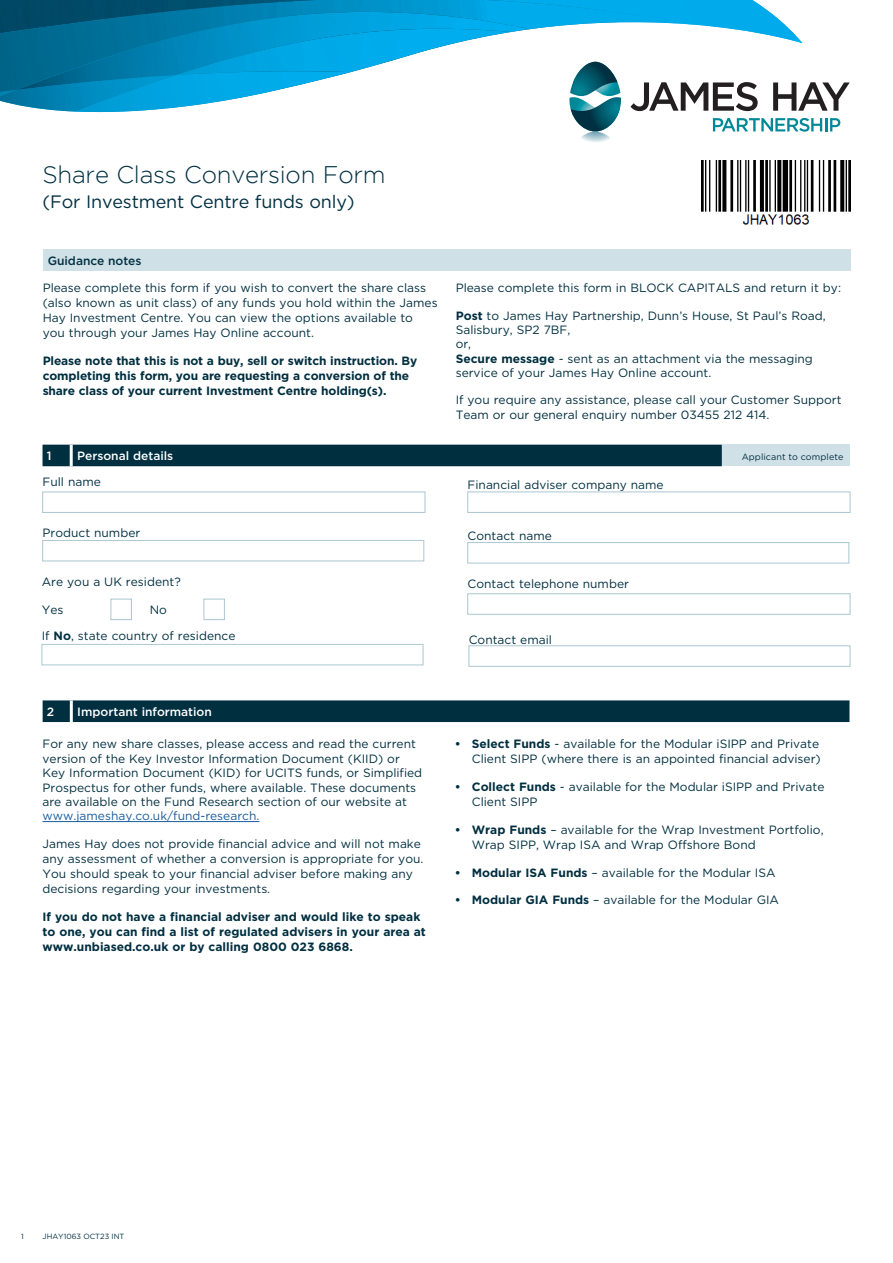
<style>
.page{position:relative;width:893px;height:1263px;background:#fff}
.page>*{position:absolute;margin:0;border:0;box-sizing:border-box;transform-origin:0 0}
.t1{font:300 24px "Gotham";letter-spacing:-.01em;color:#002f40}
.t2{font:18px "Gotham";letter-spacing:-.01em;color:#002f40}
.t3{font:12px/15px "Gotham";color:#002f40}
.t4{font:700 12px/15px "Gotham";letter-spacing:-.01em;color:#002f40}
.t5{font:500 12px "Gotham";color:#fff}
.t6{font:12px "Gotham";color:#175d9e}
.t7{font:500 12px "Gotham";color:#002f40}
.t8{font:9px "Gotham";letter-spacing:.01em;color:#002f40}
.t9{font:7.5px "Gotham";color:#002f40}
.s1{font-weight:700}
</style>
<div class="page">
<img style="left:0;top:92px;width:76px;height:20px">
<img style="left:76px;top:92px;width:192px;height:20px">
<img style="left:0;top:33px;width:277px;height:59px">
<img style="left:16px;top:33px;width:278px;height:57px">
<img style="left:177px;top:33px;width:117px;height:42px">
<img style="left:693px;top:0;width:89px;height:22px">
<img style="left:680px;top:0;width:13px;height:22px">
<img style="left:0;top:0;width:680px;height:33px">
<div style="left:43px;top:250px;width:808px;height:21px;background:#d0e0e7"></div>
<svg style="left:294px;top:22px;width:556px;height:120px"></svg>
<img style="left:701px;top:161px;width:149px;height:64px">
<div style="left:43px;top:445px;width:679px;height:21px;background:#002f40"></div>
<div style="left:722px;top:445px;width:127px;height:21px;background:#d0e0e7"></div>
<hr style="left:70px;top:445px;width:3px;height:21px;background:#fff">
<div style="left:42px;top:491px;width:383px;height:22px;background:#fff;border:1px solid #aac7d2"></div>
<div style="left:467px;top:593px;width:383px;height:22px;background:#fff;border:1px solid #aac7d2"></div>
<div style="left:467px;top:491px;width:383px;height:22px;background:#fff;border:1px solid #aac7d2"></div>
<div style="left:111px;top:599px;width:21px;height:21px;background:#fff;border:1px solid #aac7d2"></div>
<div style="left:204px;top:599px;width:21px;height:21px;background:#fff;border:1px solid #aac7d2"></div>
<div style="left:42px;top:540px;width:382px;height:21px;background:#fff;border:1px solid #aac7d2"></div>
<div style="left:469px;top:645px;width:381px;height:22px;background:#fff;border:1px solid #aac7d2"></div>
<div style="left:467px;top:542px;width:382px;height:21px;background:#fff;border:1px solid #aac7d2"></div>
<div style="left:42px;top:644px;width:381px;height:21px;background:#fff;border:1px solid #aac7d2"></div>
<hr style="left:43px;top:821px;width:216px;height:1px;background:#175d9e">
<div style="left:43px;top:700px;width:806px;height:22px;background:#002f40"></div>
<hr style="left:70px;top:700px;width:3px;height:22px;background:#fff">
<h1 class="t1" style="left:43px;top:161px;width:345px">Share Class Conversion Form</h1>
<h2 class="t2" style="left:43px;top:191px;width:314px">(For Investment Centre funds only)</h2>
<p class="t7" style="left:48px;top:253px;width:95px">Guidance notes</p>
<p class="t3" style="left:43px;top:280px;width:397px">Please complete this form if you wish to convert the share class (also known as unit class) of any funds you hold within the James Hay Investment Centre. You can view the options available to you through your James Hay Online account.</p>
<p class="t4" style="left:43px;top:353px;width:376px">Please note that this is not a buy, sell or switch instruction. By completing this form, you are requesting a conversion of the share class of your current Investment Centre holding(s).</p>
<p class="t3" style="left:456px;top:280px;width:387px">Please complete this form in BLOCK CAPITALS and return it by:</p>
<p class="t3" style="left:456px;top:308px;width:371px;line-height:14.4px"><span class="s1">Post</span> to James Hay Partnership, Dunn’s House, St Paul’s Road, Salisbury, SP2 7BF,<br>or,<br><span class="s1">Secure message</span> - sent as an attachment via the messaging service of your James Hay Online account.</p>
<p class="t3" style="left:456px;top:393px;width:387px;line-height:14.4px">If you require any assistance, please call your Customer Support<br>Team or our general enquiry number 03455 212 414.</p>
<p class="t5" style="left:47px;top:448px;width:6px">1</p>
<p class="t5" style="left:77px;top:448px;width:98px">Personal details</p>
<p class="t8" style="left:742px;top:451px;width:103px">Applicant to complete</p>
<p class="t3" style="left:43px;top:474px;width:60px">Full name</p>
<p class="t3" style="left:468px;top:477px;width:198px">Financial adviser company name</p>
<p class="t3" style="left:43px;top:525px;width:99px">Product number</p>
<p class="t3" style="left:468px;top:528px;width:86px">Contact name</p>
<p class="t3" style="left:42px;top:574px;width:141px">Are you a UK resident?</p>
<p class="t3" style="left:42px;top:602px;width:23px">Yes</p>
<p class="t3" style="left:150px;top:602px;width:19px">No</p>
<p class="t3" style="left:42px;top:628px;width:195px">If <span class="s1">No</span>, state country of residence</p>
<p class="t3" style="left:468px;top:576px;width:163px">Contact telephone number</p>
<p class="t3" style="left:469px;top:631px;width:85px">Contact email</p>
<p class="t5" style="left:47px;top:704px;width:9px">2</p>
<p class="t5" style="left:77px;top:704px;width:136px">Important information</p>
<p class="t3" style="left:43px;top:737px;width:381px;line-height:14.4px">For any new share classes, please access and read the current version of the Key Investor Information Document (KIID) or Key Information Document (KID) for UCITS funds, or Simplified Prospectus for other funds, where available. These documents are available on the Fund Research section of our website at</p>
<p class="t6" style="left:43px;top:808px;width:218px">www.jameshay.co.uk/fund-research.</p>
<p class="t3" style="left:43px;top:836px;width:382px">James Hay does not provide financial advice and will not make any assessment of whether a conversion is appropriate for you.<br>You should speak to your financial adviser before making any decisions regarding your investments.</p>
<p class="t4" style="left:43px;top:909px;width:385px">If you do not have a financial adviser and would like to speak to one, you can find a list of regulated advisers in your area at www.unbiased.co.uk or by calling 0800 023 6868.</p>
<p class="t3" style="left:455px;top:736px;width:367px;text-align:right"><span class="s1">• Select Funds</span> - available for the Modular iSIPP and Private<br>Client SIPP (where there is an appointed financial adviser)</p>
<p class="t3" style="left:472px;top:779px;width:354px;text-indent:-17px"><span class="s1">• Collect Funds</span> - available for the Modular iSIPP and Private<br>Client SIPP</p>
<p class="t3" style="left:472px;top:822px;width:353px;text-indent:-17px"><span class="s1">• Wrap Funds</span> – available for the Wrap Investment Portfolio,<br>Wrap SIPP, Wrap ISA and Wrap Offshore Bond</p>
<p class="t3" style="left:455px;top:865px;width:322px"><span class="s1">• Modular ISA Funds</span> – available for the Modular ISA</p>
<p class="t3" style="left:455px;top:892px;width:326px"><span class="s1">• Modular GIA Funds</span> – available for the Modular GIA</p>
<p class="t9" style="left:21px;top:1232px;width:4px">1</p>
<p class="t9" style="left:43px;top:1232px;width:83px">JHAY1063 OCT23 INT</p>
</div>
